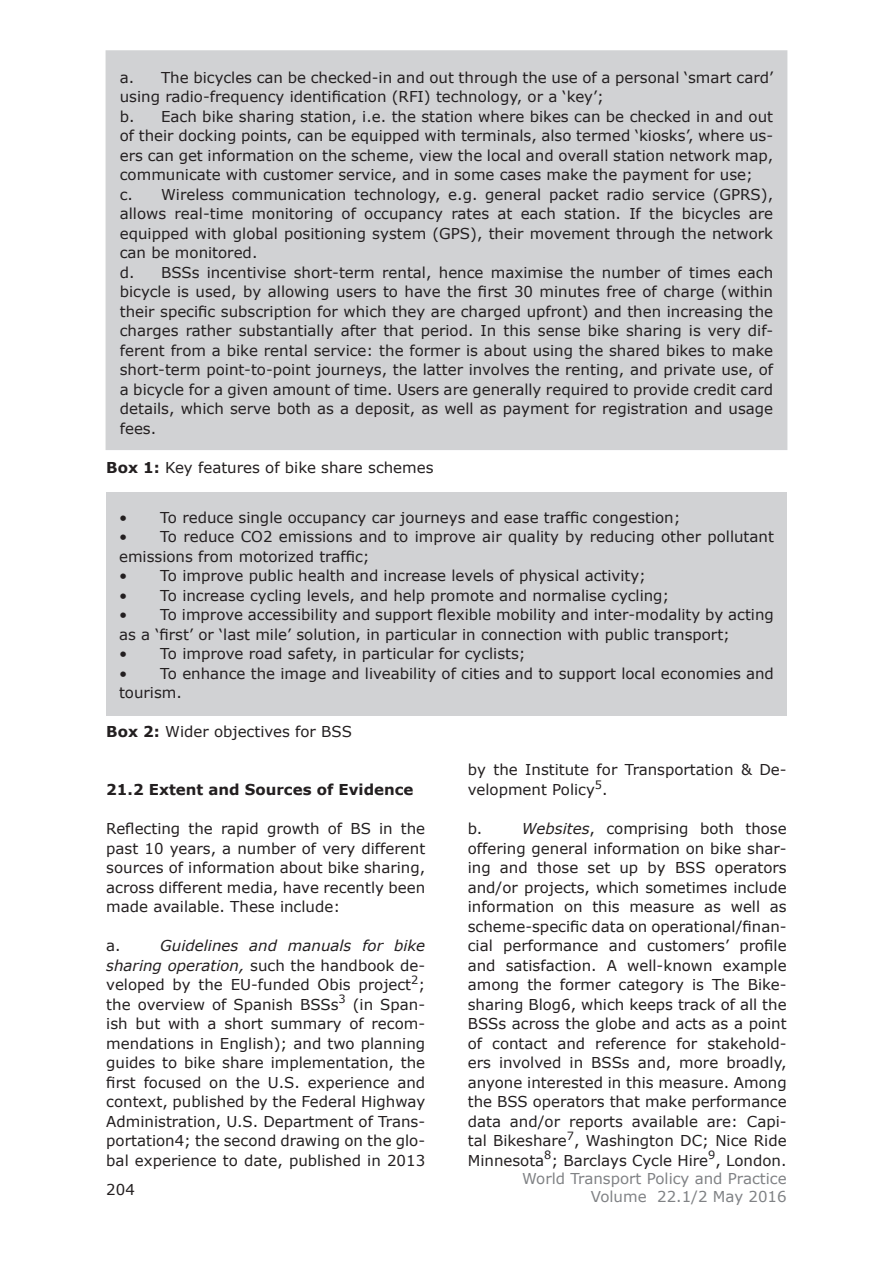
<style>
.page{position:relative;width:893px;height:1263px;background:#fff}
.page>*{position:absolute;margin:0;border:0;box-sizing:border-box;transform-origin:0 0}
.t1{font:15px/19.5px "Verdana";color:#231f20;text-align:justify}
.t2{font:15px/18px "Verdana";color:#808285;text-align:right}
.t3{font:700 15px "Verdana";color:#231f20}
.s1{font-weight:700}
.s2{font-style:italic}
</style>
<div class="page">
<div style="left:106px;top:51px;width:681px;height:398px;background:#d1d2d4"></div>
<div style="left:106px;top:50px;width:681px;height:400px;border:2px solid #d1d2d4"></div>
<div style="left:106px;top:492px;width:681px;height:223px;background:#d1d2d4"></div>
<p class="t1" style="left:120px;top:68px;width:655px">a. The bicycles can be checked-in and out through the use of a personal ‘smart card’ using radio-frequency identification (RFI) technology, or a ‘key’;</p>
<p class="t1" style="left:120px;top:107px;width:655px">b. Each bike sharing station, i.e. the station where bikes can be checked in and out of their docking points, can be equipped with terminals, also termed ‘kiosks’, where us&shy;ers can get information on the scheme, view the local and overall station network map, communicate with customer service, and in some cases make the payment for use;</p>
<p class="t1" style="left:120px;top:185px;width:655px">c. Wireless communication technology, e.g. general packet radio service (GPRS), allows real-time monitoring of occupancy rates at each station. If the bicycles are equipped with global positioning system (GPS), their movement through the network can be monitored.</p>
<p class="t1" style="left:120px;top:263px;width:655px">d. BSSs incentivise short-term rental, hence maximise the number of times each bicycle is used, by allowing users to have the first 30 minutes free of charge (within their specific subscription for which they are charged upfront) and then increasing the charges rather substantially after that period. In this sense bike sharing is very dif&shy;ferent from a bike rental service: the former is about using the shared bikes to make short-term point-to-point journeys, the latter involves the renting, and private use, of a bicycle for a given amount of time. Users are generally required to provide credit card details, which serve both as a deposit, as well as payment for registration and usage fees.</p>
<p class="t1" style="left:106px;top:458px;width:329px"><span class="s1">Box 1:</span> Key features of bike share schemes</p>
<p class="t1" style="left:119px;top:508px;width:563px">• To reduce single occupancy car journeys and ease traffic congestion;</p>
<p class="t1" style="left:119px;top:527px;width:656px">• To reduce CO2 emissions and to improve air quality by reducing other pollutant emissions from motorized traffic;</p>
<p class="t1" style="left:119px;top:566px;width:528px">• To improve public health and increase levels of physical activity;</p>
<p class="t1" style="left:119px;top:586px;width:552px">• To increase cycling levels, and help promote and normalise cycling;</p>
<p class="t1" style="left:119px;top:605px;width:656px">• To improve accessibility and support flexible mobility and inter-modality by acting as a ‘first’ or ‘last mile’ solution, in particular in connection with public transport;</p>
<p class="t1" style="left:119px;top:644px;width:408px">• To improve road safety, in particular for cyclists;</p>
<p class="t1" style="left:119px;top:664px;width:656px">• To enhance the image and liveability of cities and to support local economies and tourism.</p>
<p class="t1" style="left:106px;top:722px;width:247px"><span class="s1">Box 2:</span> Wider objectives for BSS</p>
<p class="t3" style="left:106px;top:780px;width:309px">21.2 Extent and Sources of Evidence</p>
<p class="t1" style="left:106px;top:819px;width:320px">Reflecting the rapid growth of BS in the past 10 years, a number of very different sources of information about bike sharing, across different media, have recently been made available. These include:</p>
<p class="t1" style="left:106px;top:936px;width:16px">a.</p>
<p class="t1" style="left:106px;top:936px;width:320px;text-indent:54px"><span class="s2">Guidelines and manuals for bike sharing operation,</span> such the handbook de&shy;veloped by the EU-funded Obis project<sup>2</sup>; the overview of Spanish BSSs<sup>3</sup> (in Span&shy;ish but with a short summary of recom&shy;mendations in English); and two planning guides to bike share implementation, the first focused on the U.S. experience and context, published by the Federal Highway Administration, U.S. Department of Trans&shy;portation4; the second drawing on the glo&shy;bal experience to date, published in 2013</p>
<p class="t1" style="left:468px;top:760px;width:320px">by the Institute for Transportation &amp; De&shy;velopment Policy<sup>5</sup>.</p>
<p class="t1" style="left:468px;top:819px;width:16px">b.</p>
<p class="t1" style="left:468px;top:819px;width:320px;text-indent:54px"><span class="s2">Websites</span>, comprising both those offering general information on bike shar&shy;ing and those set up by BSS operators and/or projects, which sometimes include information on this measure as well as scheme-specific data on operational/finan&shy;cial performance and customers’ profile and satisfaction. A well-known example among the former category is The Bike&shy;sharing Blog6, which keeps track of all the BSSs across the globe and acts as a point of contact and reference for stakehold&shy;ers involved in BSSs and, more broadly, anyone interested in this measure. Among the BSS operators that make performance data and/or reports available are: Capi&shy;tal Bikeshare<sup>7</sup>, Washington DC; Nice Ride Minnesota<sup>8</sup>; Barclays Cycle Hire<sup>9</sup>, London.</p>
<p class="t1" style="left:106px;top:1179px;width:30px">204</p>
<p class="t2" style="left:522px;top:1169px;width:266px">World Transport Policy and Practice<br>Volume 22.1/2 May 2016</p>
</div>
